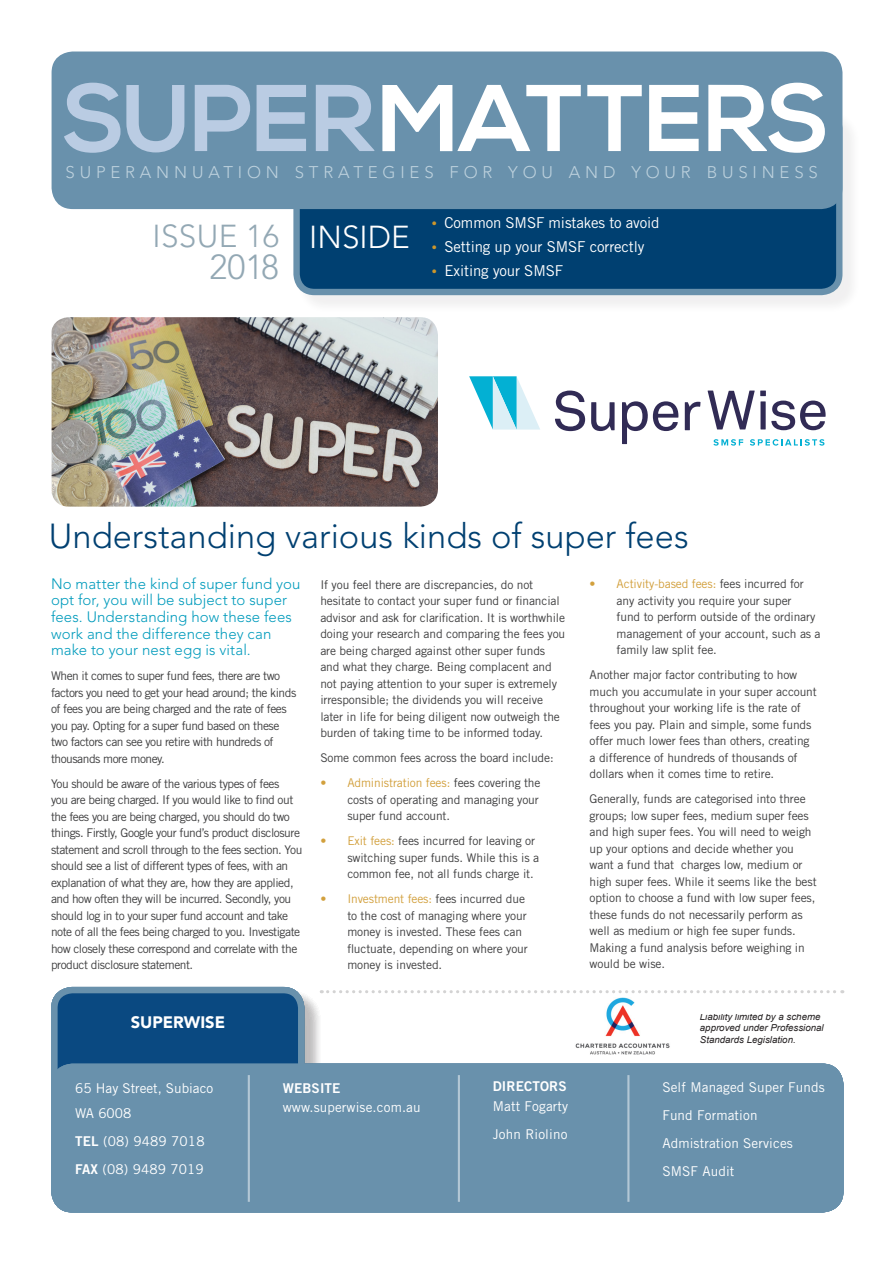
<style>
.page{position:relative;width:893px;height:1263px;background:#fff}
.page>*{position:absolute;margin:0;border:0;box-sizing:border-box;transform-origin:0 0}
.Title_-_Article{font:700 94.5px "Nexa";color:#fff}
.Title_-_Article-2{font:300 34.5px "Avenir LT Std";color:#004071}
.Title_-_Article-3{font:300 34.5px "Avenir LT Std";color:#93a8b4}
.Title_-_Article-4{font:300 31.5px "Avenir LT Std";letter-spacing:.01em;color:#93a8b4}
.Title_-_Article-5{font:300 31.5px "Avenir LT Std";color:#fff}
.t1{font:300 16.8px "Avenir LT Std";letter-spacing:.285em;color:#bdd1dd}
.t2{font:900 16.5px "Avenir LT Std";color:#fff}
.Body_Text{font:300 15px/16.5px "Avenir LT Std";letter-spacing:.005em;color:#009bbc}
.t3{font:15px "Trade Gothic LT Std";letter-spacing:-.01em;color:#fff}
.t4{font:13.5px/19.5px "Trade Gothic LT Std";letter-spacing:.01em;color:#fff}
.Body_Text-2{font:12px/16.5px "Trade Gothic LT Std";letter-spacing:-.01em;color:#3e3e3f}
.Body_Text-3{font:12px/16.5px "Trade Gothic LT Std";letter-spacing:-.04em;color:#3e3e3f}
.t5{font:italic 9.45px/11.4px "Arial";color:#231f20}
.s1{color:#bacce3}
.s2{font-family:"Myriad Pro";font-size:18px;color:#cd972b}
.s3{color:#d2a03d}
.s4{font-family:"Trade Gothic LT Std Bd 2"}
</style>
<div class="page">
<div style="left:296px;top:110px;width:565px;height:204px;background:#231f20;opacity:.07"></div>
<div style="left:297px;top:111px;width:542px;height:181px;background:#004071;border-radius:18px"></div>
<div style="left:293px;top:108px;width:549px;height:187px;border:6px solid #6991ac;border-radius:18px"></div>
<div style="left:52px;top:52px;width:790px;height:157px;background:#6991ac;border-radius:21px"></div>
<img style="left:52px;top:317px;width:386px;height:190px">
<svg style="left:328px;top:990px;width:515px;height:3px"></svg>
<img style="left:575px;top:997px;width:95px;height:58px">
<div style="left:54px;top:989px;width:269px;height:219px;background:#231f20;opacity:.07"></div>
<div style="left:54px;top:990px;width:247px;height:196px;background:#0a4981;border-radius:18px"></div>
<div style="left:51px;top:987px;width:253px;height:202px;border:6px solid #6991ac;border-radius:18px"></div>
<div style="left:51px;top:1063px;width:792px;height:149px;background:#6991ac;border-radius:21px"></div>
<hr style="left:248px;top:1075px;width:2px;height:127px;background:#fff">
<hr style="left:458px;top:1075px;width:2px;height:127px;background:#fff">
<hr style="left:627px;top:1075px;width:2px;height:127px;background:#fff">
<svg style="left:469px;top:376px;width:71px;height:54px"></svg>
<svg style="left:555px;top:391px;width:30px;height:40px"></svg>
<svg style="left:591px;top:402px;width:24px;height:29px"></svg>
<svg style="left:622px;top:401px;width:56px;height:43px"></svg>
<svg style="left:685px;top:402px;width:15px;height:28px"></svg>
<svg style="left:708px;top:391px;width:118px;height:39px"></svg>
<svg style="left:713px;top:439px;width:30px;height:7px"></svg>
<svg style="left:750px;top:439px;width:74px;height:7px"></svg>
<p class="Title_-_Article" style="left:63px;top:64px;width:768px"><span class="s1">SUPER</span>MATTERS</p>
<p class="t1" style="left:66px;top:163px;width:754px">SUPERANNUATION STRATEGIES FOR YOU AND YOUR BUSINESS</p>
<p class="Title_-_Article-4" style="left:153px;top:218px;width:128px">ISSUE 16</p>
<p class="Title_-_Article-3" style="left:210px;top:247px;width:71px">2018</p>
<p class="Title_-_Article-5" style="left:309px;top:218px;width:102px">INSIDE</p>
<p class="t3" style="left:432px;top:214px;width:229px"><span class="s2">•</span> Common SMSF mistakes to avoid</p>
<p class="t3" style="left:432px;top:237px;width:214px"><span class="s2">•</span> Setting up your SMSF correctly</p>
<p class="t3" style="left:432px;top:261px;width:133px"><span class="s2">•</span> Exiting your SMSF</p>
<p class="Title_-_Article-2" style="left:49px;top:516px;width:641px">Understanding various kinds of super fees</p>
<p class="Body_Text" style="left:51px;top:576px;width:251px">No matter the kind of super fund you opt for, you will be subject to super fees. Understanding how these fees work and the difference they can make to your nest egg is vital.</p>
<p class="Body_Text-3" style="left:51px;top:667px;width:247px">When it comes to super fund fees, there are two factors you need to get your head around; the kinds of fees you are being charged and the rate of fees you pay. Opting for a super fund based on these two factors can see you retire with hundreds of thousands more money.</p>
<p class="Body_Text-3" style="left:51px;top:775px;width:253px">You should be aware of the various types of fees<br>you are being charged. If you would like to find out the fees you are being charged, you should do two things. Firstly, Google your fund’s product disclosure statement and scroll through to the fees section. You should see a list of different types of fees, with an explanation of what they are, how they are applied, and how often they will be incurred. Secondly, you should log in to your super fund account and take note of all the fees being charged to you. Investigate how closely these correspond and correlate with the product disclosure statement.</p>
<p class="t2" style="left:131px;top:1012px;width:96px">SUPERWISE</p>
<p class="Body_Text-2" style="left:320px;top:576px;width:246px">If you feel there are discrepancies, do not hesitate to contact your super fund or financial advisor and ask for clarification. It is worthwhile doing your research and comparing the fees you are being charged against other super funds and what they charge. Being complacent and not paying attention to your super is extremely irresponsible; the dividends you will receive later in life for being diligent now outweigh the burden of taking time to be informed today.</p>
<p class="Body_Text-2" style="left:320px;top:750px;width:235px">Some common fees across the board include:</p>
<p class="Body_Text-2" style="left:347px;top:775px;width:195px;text-indent:-27px"><span class="s3">• Administration fees:</span> fees covering the costs of operating and managing your super fund account.</p>
<p class="Body_Text-2" style="left:347px;top:833px;width:193px;text-indent:-27px"><span class="s3">• Exit fees:</span> fees incurred for leaving or switching super funds. While this is a common fee, not all funds charge it.</p>
<p class="Body_Text-2" style="left:347px;top:891px;width:182px;text-indent:-27px"><span class="s3">• Investment fees:</span> fees incurred due to the cost of managing where your money is invested. These fees can fluctuate, depending on where your money is invested.</p>
<p class="Body_Text-2" style="left:617px;top:576px;width:205px;text-indent:-27px"><span class="s3">• Activity-based fees:</span> fees incurred for any activity you require your super<br>fund to perform outside of the ordinary management of your account, such as a family law split fee.</p>
<p class="Body_Text-2" style="left:590px;top:667px;width:229px">Another major factor contributing to how much you accumulate in your super account throughout your working life is the rate of fees you pay. Plain and simple, some funds offer much lower fees than others, creating a difference of hundreds of thousands of dollars when it comes time to retire.</p>
<p class="Body_Text-2" style="left:590px;top:791px;width:228px">Generally, funds are categorised into three groups; low super fees, medium super fees and high super fees. You will need to weigh up your options and decide whether you want a fund that charges low, medium or high super fees. While it seems like the best option to choose a fund with low super fees, these funds do not necessarily perform as well as medium or high fee super funds.<br>Making a fund analysis before weighing in would be wise.</p>
<p class="t5" style="left:700px;top:1011px;width:125px">Liability limited by a scheme approved under Professional<br>Standards Legislation.</p>
<p class="t4" style="left:75px;top:1078px;width:139px">65 Hay Street, Subiaco</p>
<p class="t4" style="left:75px;top:1103px;width:58px">WA 6008</p>
<p class="t4" style="left:75px;top:1131px;width:131px"><span class="s4">TEL</span> (08) 9489 7018</p>
<p class="t4" style="left:75px;top:1159px;width:130px"><span class="s4">FAX</span> (08) 9489 7019</p>
<p class="t4" style="left:493px;top:1077px;width:77px"><span class="s4">DIRECTORS<br></span>Matt Fogarty</p>
<p class="t4" style="left:493px;top:1124px;width:76px">John Riolino</p>
<p class="t4" style="left:283px;top:1078px;width:139px"><span class="s4">WEBSITE </span>www.superwise.com.au</p>
<p class="t4" style="left:662px;top:1077px;width:164px">Self Managed Super Funds</p>
<p class="t4" style="left:662px;top:1105px;width:97px">Fund Formation</p>
<p class="t4" style="left:662px;top:1133px;width:132px">Admistration Services</p>
<p class="t4" style="left:662px;top:1161px;width:74px">SMSF Audit</p>
</div>
